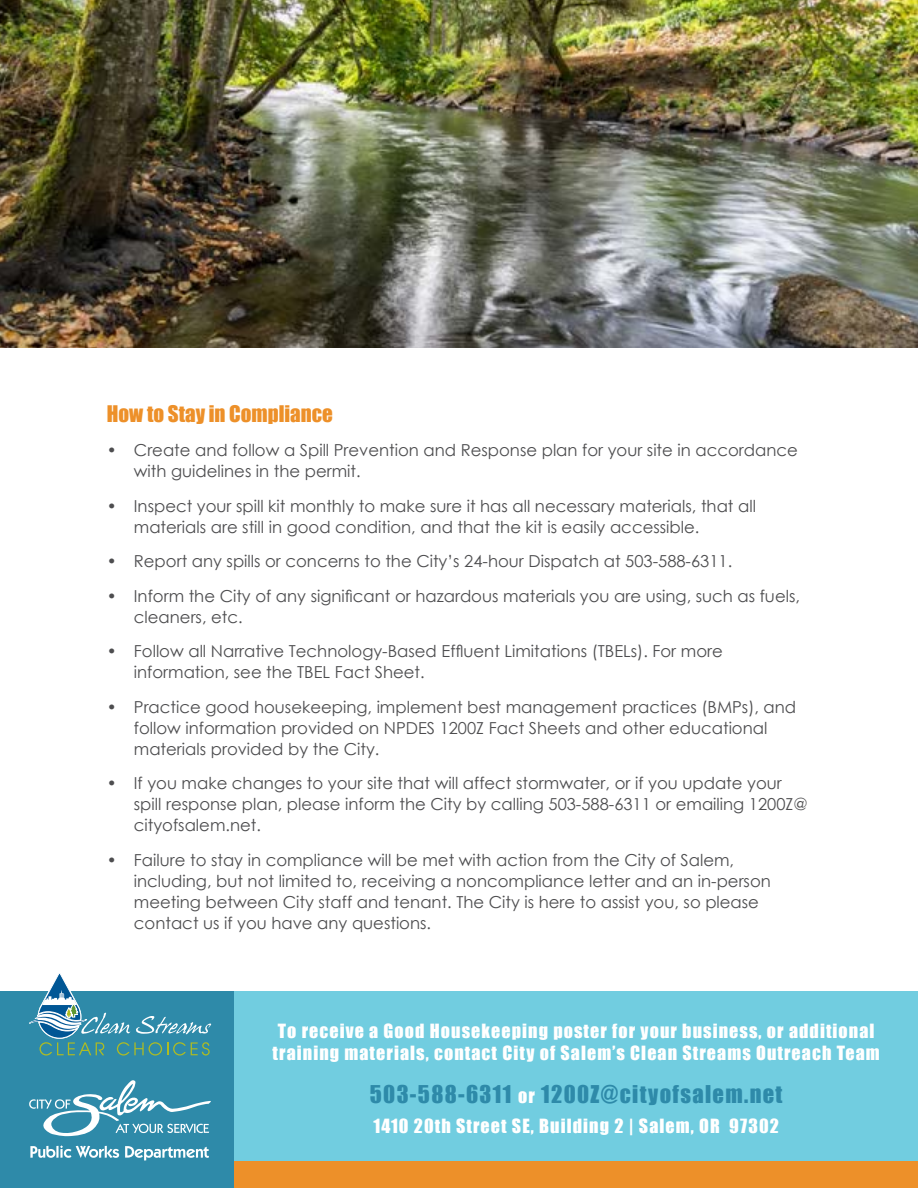
<style>
.page{position:relative;width:918px;height:1188px;background:#fff}
.page>*{position:absolute;margin:0;border:0;box-sizing:border-box;transform-origin:0 0}
.t1{font:22.5px "Impact";letter-spacing:.06em;color:#2e8aa9}
.section_header{font:21px "Impact";color:#ed9029}
.t2{font:18px/21.6px "Impact";letter-spacing:.06em;color:#fff}
.t3{font:16.5px/21px "Century Gothic";color:#4d4d4f}
.s1{font-size:18px;color:#fff}
</style>
<div class="page">
<div style="left:0;top:991px;width:918px;height:197px;background:#71cde0"></div>
<div style="left:0;top:1161px;width:918px;height:27px;background:#ed9029"></div>
<div style="left:0;top:991px;width:234px;height:197px;background:#2e8aa9"></div>
<svg style="left:30px;top:1145px;width:89px;height:13px"></svg>
<svg style="left:125px;top:1146px;width:84px;height:15px"></svg>
<svg style="left:29px;top:1080px;width:182px;height:56px"></svg>
<svg style="left:29px;top:973px;width:182px;height:83px"></svg>
<img style="left:0;top:0;width:918px;height:347px">
<p class="section_header" style="left:107px;top:397px;width:228px">How to Stay in Compliance</p>
<p class="t3" style="left:134px;top:439px;width:665px;text-indent:-27px">• Create and follow a Spill Prevention and Response plan for your site in accordance with guidelines in the permit.</p>
<p class="t3" style="left:134px;top:495px;width:624px;text-indent:-27px">• Inspect your spill kit monthly to make sure it has all necessary materials, that all materials are still in good condition, and that the kit is easily accessible.</p>
<p class="t3" style="left:107px;top:550px;width:627px">• Report any spills or concerns to the City’s 24-hour Dispatch at 503-588-6311.</p>
<p class="t3" style="left:134px;top:585px;width:668px;text-indent:-27px">• Inform the City of any significant or hazardous materials you are using, such as fuels, cleaners, etc.</p>
<p class="t3" style="left:134px;top:640px;width:590px;text-indent:-27px">• Follow all Narrative Technology-Based Effluent Limitations (TBELs). For more information, see the TBEL Fact Sheet.</p>
<p class="t3" style="left:134px;top:696px;width:664px;text-indent:-27px">• Practice good housekeeping, implement best management practices (BMPs), and follow information provided on NPDES 1200Z Fact Sheets and other educational materials provided by the City.</p>
<p class="t3" style="left:134px;top:772px;width:675px;text-indent:-27px">• If you make changes to your site that will affect stormwater, or if you update your spill response plan, please inform the City by calling 503-588-6311 or emailing 1200Z@ cityofsalem.net.</p>
<p class="t3" style="left:134px;top:849px;width:638px;text-indent:-27px">• Failure to stay in compliance will be met with action from the City of Salem, including, but not limited to, receiving a noncompliance letter and an in-person meeting between City staff and tenant. The City is here to assist you, so please contact us if you have any questions.</p>
<p class="t2" style="left:273px;top:1020px;width:609px">To receive a Good Housekeeping poster for your business, or additional training materials, contact City of Salem’s Clean Streams Outreach Team</p>
<h1 class="t1" style="left:370px;top:1076px;width:414px">503-588-6311 <span class="s1">or</span> 1200Z@cityofsalem.net</h1>
<p class="t2" style="left:373px;top:1115px;width:407px">1410 20th Street SE, Building 2 | Salem, OR 97302</p>
</div>
